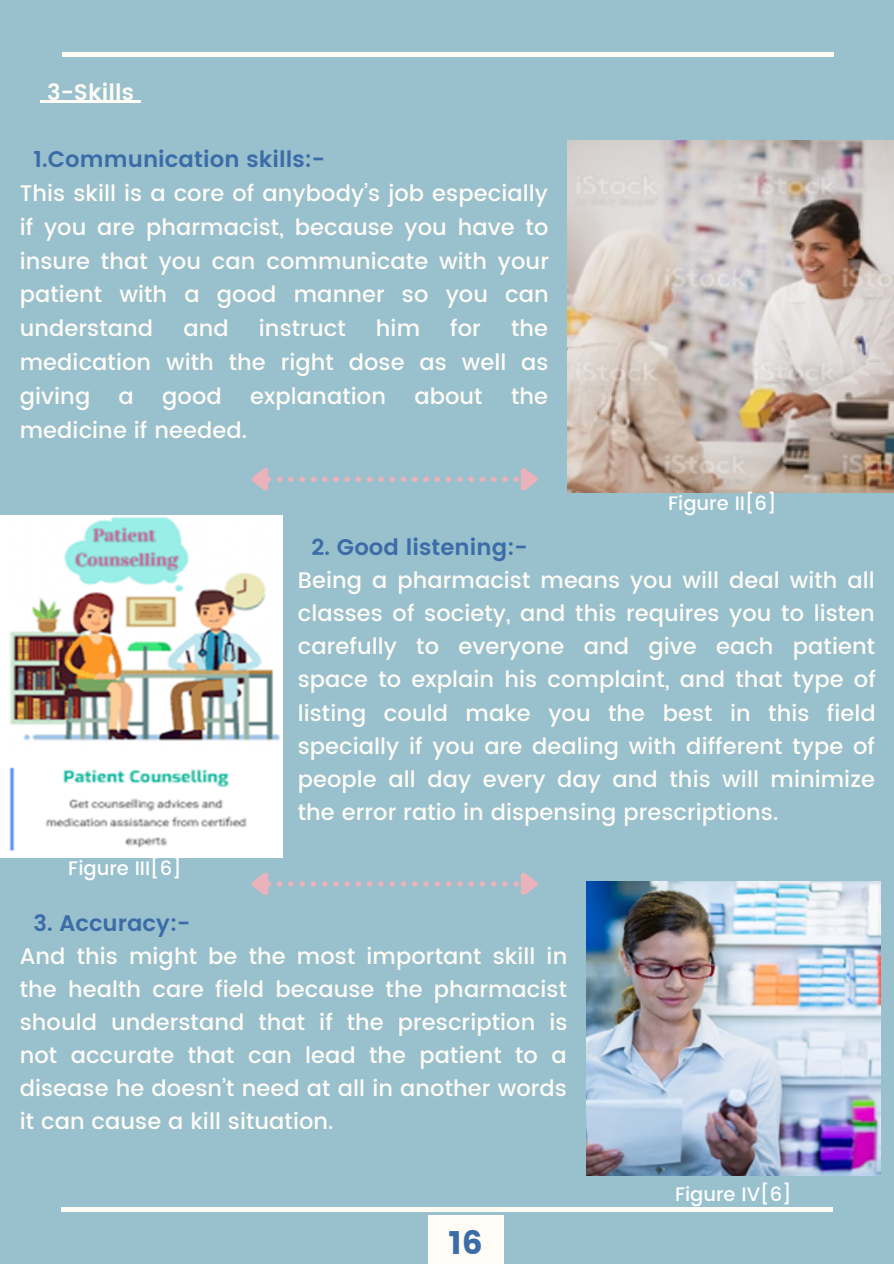
<style>
.page{position:relative;width:894px;height:1264px;background:#fff}
.page>*{position:absolute;margin:0;border:0;box-sizing:border-box;transform-origin:0 0}
.t1{font:32.25px "Poppins";color:#3c6ca8}
.t2{font:500 22.5px/33px "Poppins";letter-spacing:.005em;color:#fffcf6;text-align:justify}
.t3{font:600 22.5px "Poppins";letter-spacing:.005em;color:#3c6ca8}
.t4{font:600 22.5px "Poppins";letter-spacing:.005em;color:#fffcf6}
.t5{font:500 19.5px "Poppins";color:#fff}
</style>
<div class="page">
<div style="left:0;top:0;width:893px;height:1263px;background:#98c0cd"></div>
<hr style="left:62px;top:53px;width:771px;height:3px;background:#fffcf6">
<hr style="left:61px;top:1207px;width:771px;height:3px;background:#fffcf6">
<img style="left:567px;top:141px;width:326px;height:351px">
<img style="left:0;top:516px;width:283px;height:341px">
<svg style="left:40px;top:101px;width:7px;height:2px"></svg>
<hr style="left:47px;top:101px;width:87px;height:2px;background:#fffcf6">
<svg style="left:134px;top:101px;width:7px;height:2px"></svg>
<svg style="left:251px;top:468px;width:287px;height:23px"></svg>
<svg style="left:251px;top:872px;width:287px;height:23px"></svg>
<img style="left:586px;top:881px;width:294px;height:293px">
<div style="left:427px;top:1215px;width:76px;height:48px;background:#fffcf6"></div>
<p class="t4" style="left:47px;top:79px;width:88px">3-Skills</p>
<p class="t3" style="left:33px;top:146px;width:293px">1.Communication skills:-</p>
<p class="t2" style="left:20px;top:176px;width:530px;line-height:33.8px">This skill is a core of anybody’s job especially if you are pharmacist, because you have to insure that you can communicate with your patient with a good manner so you can understand</p>
<p class="t2" style="left:183px;top:312px;width:47px">and</p>
<p class="t2" style="left:259px;top:312px;width:88px">instruct</p>
<p class="t2" style="left:376px;top:312px;width:46px">him</p>
<p class="t2" style="left:450px;top:312px;width:32px">for</p>
<p class="t2" style="left:20px;top:311px;width:530px;line-height:33.8px;text-indent:491px">the medication with the right dose as well as giving</p>
<p class="t2" style="left:119px;top:379px;width:17px">a</p>
<p class="t2" style="left:162px;top:379px;width:61px">good</p>
<p class="t2" style="left:250px;top:379px;width:137px">explanation</p>
<p class="t2" style="left:414px;top:379px;width:70px">about</p>
<p class="t2" style="left:511px;top:379px;width:39px">the</p>
<p class="t2" style="left:20px;top:413px;width:229px">medicine if needed.</p>
<p class="t5" style="left:668px;top:491px;width:110px">Figure II[6]</p>
<p class="t5" style="left:68px;top:856px;width:115px">Figure III[6]</p>
<p class="t3" style="left:311px;top:534px;width:217px">2. Good listening:-</p>
<p class="t2" style="left:298px;top:564px;width:579px">Being a pharmacist means you will deal with all classes of society, and this requires you to listen carefully to everyone and give each patient space to explain his complaint, and that type of listing could make you the best in this field specially if you are dealing with different type of people all day every day and this will minimize the error ratio in dispensing prescriptions.</p>
<p class="t3" style="left:33px;top:910px;width:158px">3. Accuracy:-</p>
<p class="t2" style="left:20px;top:939px;width:549px">And this might be the most important skill in the health care field because the pharmacist should understand that if the prescription is not accurate that can lead the patient to a disease he doesn’t need at all in another words it can cause a kill situation.</p>
<p class="t1" style="left:448px;top:1223px;width:36px">16</p>
<p class="t5" style="left:674px;top:1183px;width:118px">Figure IV[6]</p>
</div>
